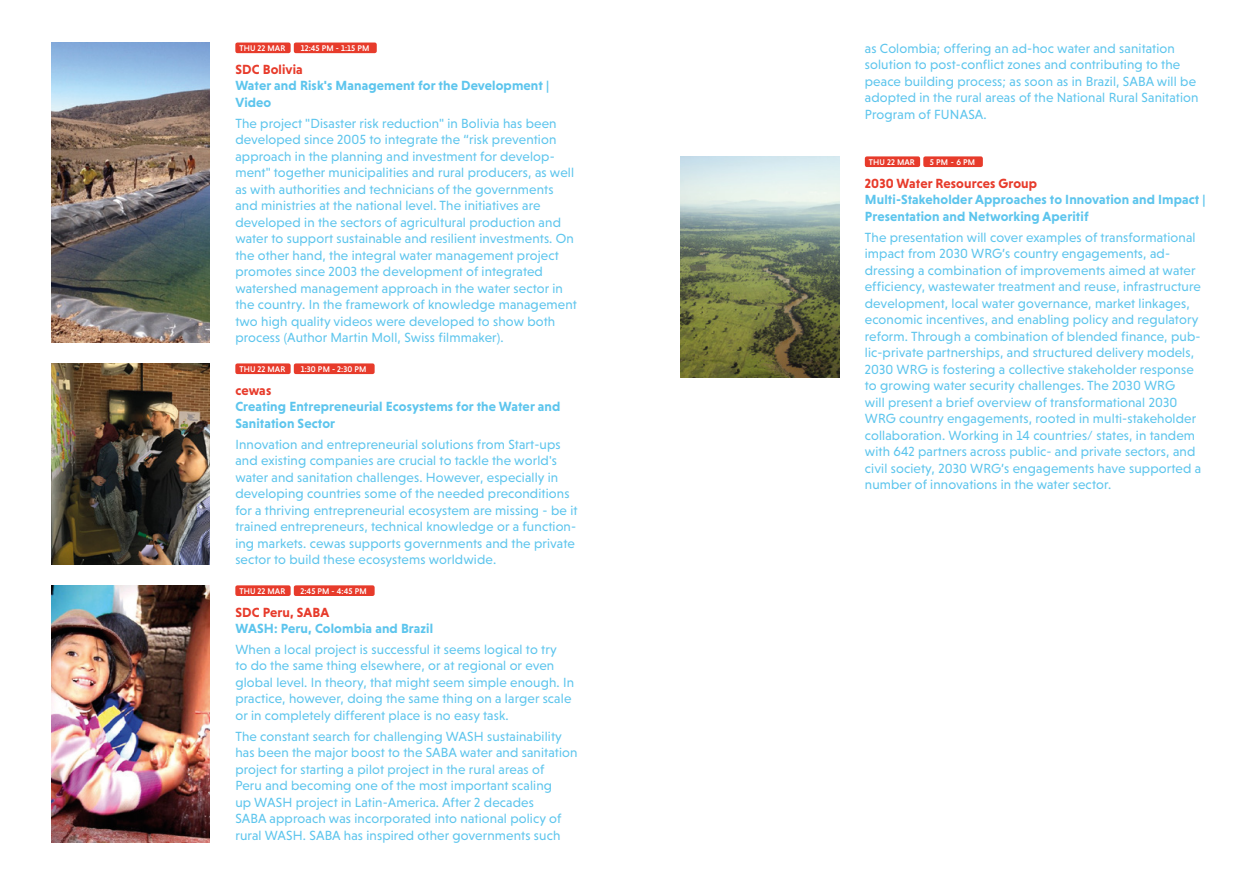
<style>
.page{position:relative;width:1259px;height:893px;background:#fff}
.page>*{position:absolute;margin:0;border:0;box-sizing:border-box;transform-origin:0 0}
.t1{font:13.5px/16.5px "Niveau Grotesk";letter-spacing:.01em;color:#5dc5ed}
.t2{font:700 13.5px/16.5px "Niveau Grotesk";letter-spacing:.01em;color:#5dc5ed}
.t3{font:700 13.5px "Niveau Grotesk";letter-spacing:.01em;color:#e73b2b}
.t4{font:500 8.4px "Niveau Grotesk";letter-spacing:.01em;color:#fff}
</style>
<div class="page">
<div style="left:235px;top:43px;width:56px;height:10px;background:#e73b2b;border-radius:2px"></div>
<div style="left:294px;top:43px;width:83px;height:10px;background:#e73b2b;border-radius:2px"></div>
<div style="left:865px;top:156px;width:55px;height:11px;background:#e73b2b;border-radius:2px"></div>
<div style="left:923px;top:156px;width:60px;height:11px;background:#e73b2b;border-radius:2px"></div>
<div style="left:235px;top:363px;width:56px;height:11px;background:#e73b2b;border-radius:2px"></div>
<div style="left:294px;top:363px;width:81px;height:11px;background:#e73b2b;border-radius:2px"></div>
<div style="left:235px;top:585px;width:56px;height:11px;background:#e73b2b;border-radius:2px"></div>
<div style="left:294px;top:585px;width:81px;height:11px;background:#e73b2b;border-radius:2px"></div>
<img style="left:51px;top:43px;width:159px;height:299px">
<img style="left:51px;top:363px;width:159px;height:201px">
<img style="left:680px;top:156px;width:159px;height:222px">
<img style="left:51px;top:585px;width:159px;height:257px">
<p class="t4" style="left:239px;top:43px;width:47px">THU 22 MAR</p>
<p class="t4" style="left:301px;top:43px;width:70px">12:45 PM - 1:15 PM</p>
<p class="t3" style="left:235px;top:62px;width:69px">SDC Bolivia</p>
<p class="t2" style="left:235px;top:77px;width:315px">Water and Risk's Management for the Development |<br>Video</p>
<p class="t1" style="left:235px;top:115px;width:343px">The project "Disaster risk reduction" in Bolivia has been developed since 2005 to integrate the “risk prevention approach in the planning and investment for develop&shy;ment" together municipalities and rural producers, as well as with authorities and technicians of the governments and ministries at the national level. The initiatives are developed in the sectors of agricultural production and water to support sustainable and resilient investments. On the other hand, the integral water management project promotes since 2003 the development of integrated watershed management approach in the water sector in the country. In the framework of knowledge management two high quality videos were developed to show both process (Author Martin Moll, Swiss filmmaker).</p>
<p class="t4" style="left:239px;top:364px;width:47px">THU 22 MAR</p>
<p class="t4" style="left:301px;top:364px;width:67px">1:30 PM - 2:30 PM</p>
<p class="t3" style="left:235px;top:382px;width:37px">cewas</p>
<p class="t2" style="left:235px;top:398px;width:326px">Creating Entrepreneurial Ecosystems for the Water and<br>Sanitation Sector</p>
<p class="t1" style="left:235px;top:436px;width:344px">Innovation and entrepreneurial solutions from Start-ups and existing companies are crucial to tackle the world's water and sanitation challenges. However, especially in developing countries some of the needed preconditions for a thriving entrepreneurial ecosystem are missing - be it trained entrepreneurs, technical knowledge or a function&shy;ing markets. cewas supports governments and the private sector to build these ecosystems worldwide.</p>
<p class="t4" style="left:239px;top:586px;width:47px">THU 22 MAR</p>
<p class="t4" style="left:300px;top:586px;width:68px">2:45 PM - 4:45 PM</p>
<p class="t3" style="left:235px;top:604px;width:95px">SDC Peru, SABA</p>
<p class="t2" style="left:235px;top:620px;width:199px">WASH: Peru, Colombia and Brazil</p>
<p class="t1" style="left:235px;top:641px;width:340px">When a local project is successful it seems logical to try<br>to do the same thing elsewhere, or at regional or even global level. In theory, that might seem simple enough. In practice, however, doing the same thing on a larger scale or in completely different place is no easy task.</p>
<p class="t1" style="left:235px;top:728px;width:344px">The constant search for challenging WASH sustainability has been the major boost to the SABA water and sanitation project for starting a pilot project in the rural areas of<br>Peru and becoming one of the most important scaling<br>up WASH project in Latin-America. After 2 decades<br>SABA approach was incorporated into national policy of rural WASH. SABA has inspired other governments such</p>
<p class="t1" style="left:865px;top:40px;width:335px">as Colombia; offering an ad-hoc water and sanitation solution to post-conflict zones and contributing to the peace building process; as soon as in Brazil, SABA will be adopted in the rural areas of the National Rural Sanitation Program of FUNASA.</p>
<p class="t4" style="left:869px;top:157px;width:47px">THU 22 MAR</p>
<p class="t4" style="left:930px;top:157px;width:47px">5 PM - 6 PM</p>
<p class="t3" style="left:865px;top:175px;width:174px">2030 Water Resources Group</p>
<p class="t2" style="left:865px;top:191px;width:342px">Multi-Stakeholder Approaches to Innovation and Impact |<br>Presentation and Networking Aperitif</p>
<p class="t1" style="left:865px;top:229px;width:338px">The presentation will cover examples of transformational impact from 2030 WRG’s country engagements, ad&shy;dressing a combination of improvements aimed at water efficiency, wastewater treatment and reuse, infrastructure development, local water governance, market linkages, economic incentives, and enabling policy and regulatory reform. Through a combination of blended finance, pub&shy;lic-private partnerships, and structured delivery models, 2030 WRG is fostering a collective stakeholder response to growing water security challenges. The 2030 WRG<br>will present a brief overview of transformational 2030<br>WRG country engagements, rooted in multi-stakeholder collaboration. Working in 14 countries/ states, in tandem with 642 partners across public- and private sectors, and civil society, 2030 WRG’s engagements have supported a number of innovations in the water sector.</p>
</div>
